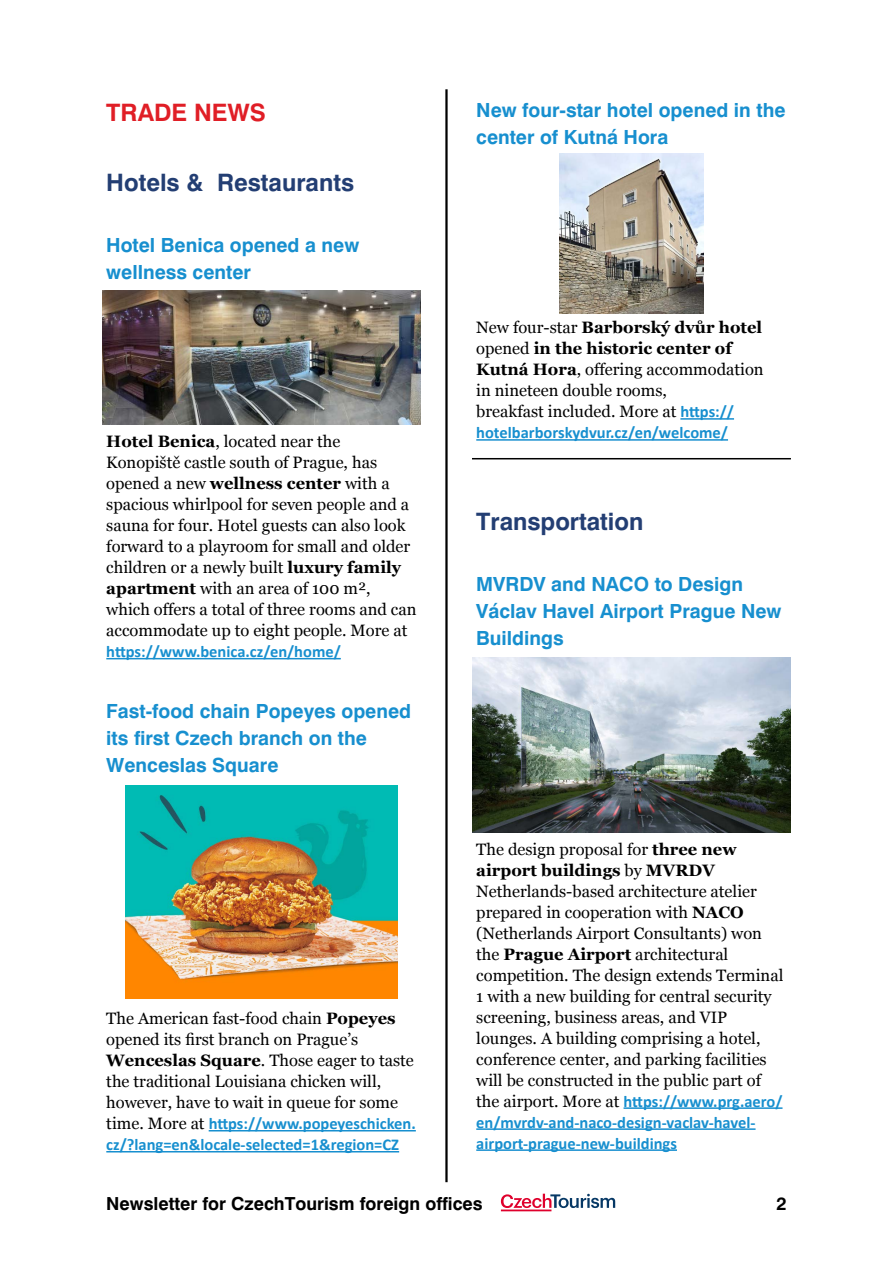
<style>
.page{position:relative;width:893px;height:1263px;background:#fff}
.page>*{position:absolute;margin:0;border:0;box-sizing:border-box;transform-origin:0 0}
.t1{font:700 24px "Swiss 721 BTCE";color:#233e73}
.t2{font:700 24px "Swiss 721 BTCE";color:#e01e26}
.t3{font:700 19.5px/27px "Swiss 721 BTCE";color:#178fcf}
.t4{font:700 18px "Swiss 721 BTCE";color:#000}
.t5{font:16.5px/21px "Georgia";color:#000}
.t6{font:700 16.5px/21px "Calibri";color:#178fcf}
.s1{font-weight:700}
.s2{font-family:"Georgia";font-weight:400;color:#000}
.s3{font-family:"Calibri";font-weight:700;color:#178fcf}
</style>
<div class="page">
<hr style="left:445px;top:89px;width:3px;height:1093px;background:#000">
<svg style="left:501px;top:1194px;width:114px;height:17px"></svg>
<hr style="left:106px;top:658px;width:235px;height:1px;background:#178fcf">
<hr style="left:209px;top:1130px;width:207px;height:1px;background:#178fcf">
<hr style="left:106px;top:1151px;width:293px;height:1px;background:#178fcf">
<hr style="left:680px;top:418px;width:54px;height:2px;background:#178fcf">
<hr style="left:476px;top:439px;width:252px;height:2px;background:#178fcf">
<hr style="left:472px;top:458px;width:319px;height:1px;background:#000">
<hr style="left:623px;top:1107px;width:159px;height:2px;background:#178fcf">
<hr style="left:476px;top:1128px;width:280px;height:2px;background:#178fcf">
<hr style="left:476px;top:1149px;width:201px;height:2px;background:#178fcf">
<img style="left:102px;top:291px;width:319px;height:133px">
<img style="left:126px;top:785px;width:271px;height:214px">
<img style="left:559px;top:153px;width:144px;height:161px">
<img style="left:472px;top:658px;width:319px;height:174px">
<h1 class="t2" style="left:106px;top:96px;width:161px">TRADE NEWS</h1>
<h1 class="t1" style="left:106px;top:167px;width:249px">Hotels &amp; Restaurants</h1>
<p class="t3" style="left:106px;top:232px;width:254px">Hotel Benica opened a new wellness center</p>
<p class="t5" style="left:106px;top:431px;width:312px"><span class="s1">Hotel Benica</span>, located near the Konopiště castle south of Prague, has opened a new <span class="s1">wellness center</span> with a spacious whirlpool for seven people and a sauna for four. Hotel guests can also look forward to a playroom for small and older children or a newly built <span class="s1">luxury family apartment</span> with an area of 100 m², which offers a total of three rooms and can accommodate up to eight people. More at</p>
<p class="t6" style="left:106px;top:640px;width:236px">https://www.benica.cz/en/home/</p>
<p class="t3" style="left:106px;top:698px;width:306px">Fast-food chain Popeyes opened its first Czech branch on the<br>Wenceslas Square</p>
<p class="t5" style="left:106px;top:1008px;width:309px">The American fast-food chain <span class="s1">Popeyes </span>opened its first branch on Prague’s <span class="s1">Wenceslas Square</span>. Those eager to taste the traditional Louisiana chicken will, however, have to wait in queue for some</p>
<p class="t6" style="left:106px;top:1112px;width:311px"><span class="s2">time. More at</span> https://www.popeyeschicken. cz/?lang=en&amp;locale-selected=1&amp;region=CZ</p>
<p class="t3" style="left:476px;top:97px;width:311px">New four-star hotel opened in the center of Kutná Hora</p>
<p class="t5" style="left:476px;top:318px;width:289px">New four-star <span class="s1">Barborský dvůr hotel </span>opened <span class="s1">in the historic center of Kutná Hora</span>, offering accommodation in nineteen double rooms,<br>breakfast included. More at <span class="s3">https://</span></p>
<p class="t6" style="left:476px;top:422px;width:253px">hotelbarborskydvur.cz/en/welcome/</p>
<h1 class="t1" style="left:476px;top:505px;width:169px">Transportation</h1>
<p class="t3" style="left:476px;top:570px;width:307px">MVRDV and NACO to Design<br>Václav Havel Airport Prague New<br>Buildings</p>
<p class="t5" style="left:476px;top:839px;width:309px">The design proposal for <span class="s1">three new airport buildings</span> by <span class="s1">MVRDV </span>Netherlands-based architecture atelier prepared in cooperation with <span class="s1">NACO </span>(Netherlands Airport Consultants) won the <span class="s1">Prague Airport</span> architectural competition. The design extends Terminal 1 with a new building for central security screening, business areas, and VIP lounges. A building comprising a hotel, conference center, and parking facilities will be constructed in the public part of</p>
<p class="t6" style="left:476px;top:1090px;width:308px"><span class="s2">the airport. More at</span> https://www.prg.aero/ en/mvrdv-and-naco-design-vaclav-havel&shy;airport-prague-new-buildings</p>
<p class="t4" style="left:106px;top:1191px;width:378px">Newsletter for CzechTourism foreign offices</p>
<p class="t4" style="left:776px;top:1191px;width:12px">2</p>
</div>
